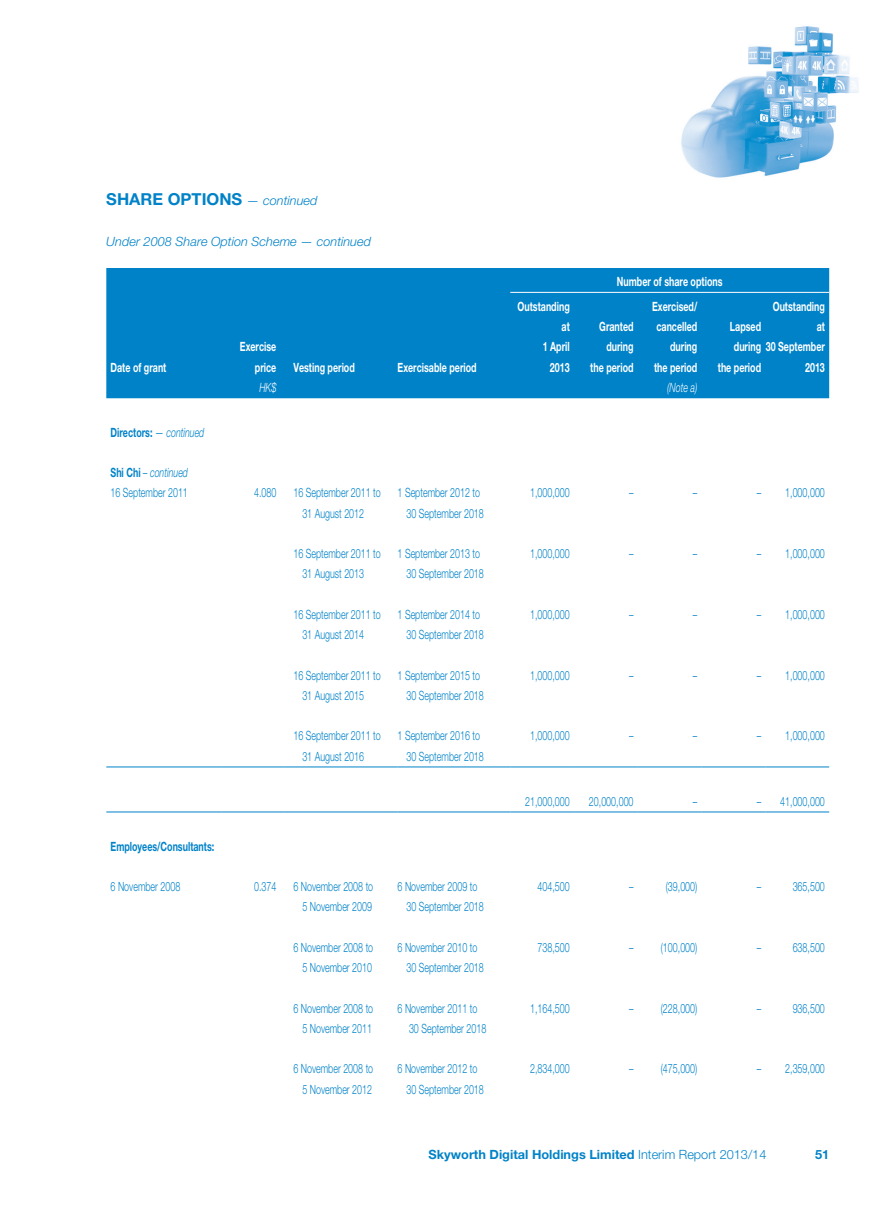
<style>
.page{position:relative;width:893px;height:1212px;background:#fff}
.page>*{position:absolute;margin:0;border:0;box-sizing:border-box;transform-origin:0 0}
.t1{font:700 16.5px "Helvetica Neue LT Std";color:#0082c8}
.t2{font:300 12.75px/20.2px "Helvetica Neue LT Std";color:#0082c8;scale:.7 1}
.t3{font:700 12.75px/20.2px "Helvetica Neue LT Std";color:#fff;text-align:right;scale:.7 1}
.t4{font:700 12.75px "Helvetica Neue LT Std";color:#0082c8}
.t5{font:700 12.75px "Helvetica Neue LT Std";color:#0082c8;scale:.7 1}
.t6{font:italic 300 12.75px "Helvetica Neue LT Std";color:#0082c8}
.t7{font:italic 300 12.75px "Helvetica Neue LT Std";color:#fff;scale:.7 1}
.s1{font-weight:300;font-style:italic;font-size:12.75px}
.s2{font-weight:300;font-style:italic}
.s3{font-weight:700}
.s4{font-style:italic}
.s5{font-weight:300}
</style>
<div class="page">
<img style="left:106px;top:26px;width:753px;height:787px">
<div style="left:106px;top:268px;width:723px;height:130px;background:#0082c8"></div>
<hr style="left:510px;top:292px;width:319px;height:1px;background:#fff">
<hr style="left:106px;top:766px;width:115px;height:1px;background:#0082c8">
<hr style="left:221px;top:766px;width:64px;height:1px;background:#0082c8">
<hr style="left:285px;top:766px;width:113px;height:1px;background:#0082c8">
<hr style="left:398px;top:766px;width:112px;height:1px;background:#0082c8">
<hr style="left:510px;top:766px;width:64px;height:1px;background:#0082c8">
<hr style="left:574px;top:766px;width:64px;height:1px;background:#0082c8">
<hr style="left:638px;top:766px;width:64px;height:1px;background:#0082c8">
<hr style="left:702px;top:766px;width:63px;height:1px;background:#0082c8">
<hr style="left:765px;top:766px;width:64px;height:1px;background:#0082c8">
<hr style="left:106px;top:811px;width:115px;height:1px;background:#0082c8">
<hr style="left:221px;top:811px;width:64px;height:1px;background:#0082c8">
<hr style="left:285px;top:811px;width:113px;height:1px;background:#0082c8">
<hr style="left:398px;top:811px;width:112px;height:1px;background:#0082c8">
<hr style="left:510px;top:811px;width:64px;height:1px;background:#0082c8">
<hr style="left:574px;top:811px;width:64px;height:1px;background:#0082c8">
<hr style="left:638px;top:811px;width:64px;height:1px;background:#0082c8">
<hr style="left:702px;top:811px;width:63px;height:1px;background:#0082c8">
<hr style="left:765px;top:811px;width:64px;height:1px;background:#0082c8">
<p class="t1" style="left:106px;top:189px;width:213px">SHARE OPTIONS <span class="s1">— continued</span></p>
<p class="t6" style="left:106px;top:233px;width:266px">Under 2008 Share Option Scheme — continued</p>
<p class="t3" style="left:111px;top:357px;width:81px">Date of grant</p>
<p class="t3" style="left:240px;top:336px;width:54px">Exercise price</p>
<p class="t3" style="left:293px;top:357px;width:89px">Vesting period</p>
<p class="t3" style="left:398px;top:357px;width:115px">Exercisable period</p>
<p class="t3" style="left:518px;top:296px;width:76px">Outstanding at<br>1 April<br>2013</p>
<p class="t3" style="left:617px;top:271px;width:152px">Number of share options</p>
<p class="t3" style="left:590px;top:316px;width:63px">Granted during the period</p>
<p class="t3" style="left:652px;top:296px;width:66px">Exercised/ cancelled during<br>the period</p>
<p class="t3" style="left:773px;top:296px;width:76px">Outstanding at</p>
<p class="t3" style="left:805px;top:357px;width:30px">2013</p>
<p class="t3" style="left:730px;top:316px;width:46px">Lapsed</p>
<p class="t3" style="left:734px;top:336px;width:132px">during 30 September</p>
<p class="t3" style="left:718px;top:357px;width:63px">the period</p>
<p class="t5" style="left:111px;top:424px;width:136px">Directors: <span class="s2">— continued</span></p>
<p class="t2" style="left:111px;top:462px;width:112px"><span class="s3">Shi Chi</span> <span class="s4">– continued<br></span>16 September 2011</p>
<p class="t7" style="left:259px;top:380px;width:26px">HK$</p>
<p class="t7" style="left:667px;top:380px;width:45px">(Note a)</p>
<p class="t2" style="left:254px;top:482px;width:33px">4.080</p>
<p class="t2" style="left:302px;top:482px;width:114px;text-indent:-9px">16 September 2011 to<br>31 August 2012</p>
<p class="t2" style="left:398px;top:482px;width:125px;text-align:right">1 September 2012 to<br>30 September 2018</p>
<p class="t2" style="left:530px;top:482px;width:58px">1,000,000</p>
<p class="t2" style="left:629px;top:482px;width:8px">–</p>
<p class="t2" style="left:693px;top:482px;width:8px">–</p>
<p class="t2" style="left:757px;top:482px;width:99px">– 1,000,000</p>
<p class="t2" style="left:302px;top:543px;width:114px;text-indent:-9px">16 September 2011 to<br>31 August 2013</p>
<p class="t2" style="left:398px;top:543px;width:125px;text-align:right">1 September 2013 to<br>30 September 2018</p>
<p class="t2" style="left:530px;top:543px;width:58px">1,000,000</p>
<p class="t2" style="left:629px;top:543px;width:8px">–</p>
<p class="t2" style="left:693px;top:543px;width:8px">–</p>
<p class="t2" style="left:757px;top:543px;width:99px">– 1,000,000</p>
<p class="t2" style="left:302px;top:604px;width:114px;text-indent:-9px">16 September 2011 to<br>31 August 2014</p>
<p class="t2" style="left:398px;top:604px;width:125px;text-align:right">1 September 2014 to<br>30 September 2018</p>
<p class="t2" style="left:530px;top:604px;width:58px">1,000,000</p>
<p class="t2" style="left:629px;top:604px;width:8px">–</p>
<p class="t2" style="left:693px;top:604px;width:8px">–</p>
<p class="t2" style="left:757px;top:604px;width:99px">– 1,000,000</p>
<p class="t2" style="left:302px;top:665px;width:114px;text-indent:-9px">16 September 2011 to<br>31 August 2015</p>
<p class="t2" style="left:398px;top:665px;width:125px;text-align:right">1 September 2015 to<br>30 September 2018</p>
<p class="t2" style="left:530px;top:665px;width:58px">1,000,000</p>
<p class="t2" style="left:629px;top:665px;width:8px">–</p>
<p class="t2" style="left:693px;top:665px;width:8px">–</p>
<p class="t2" style="left:757px;top:665px;width:99px">– 1,000,000</p>
<p class="t2" style="left:302px;top:725px;width:114px;text-indent:-9px">16 September 2011 to<br>31 August 2016</p>
<p class="t2" style="left:398px;top:725px;width:125px;text-align:right">1 September 2016 to<br>30 September 2018</p>
<p class="t2" style="left:530px;top:725px;width:58px">1,000,000</p>
<p class="t2" style="left:629px;top:725px;width:8px">–</p>
<p class="t2" style="left:693px;top:725px;width:8px">–</p>
<p class="t2" style="left:757px;top:725px;width:99px">– 1,000,000</p>
<p class="t2" style="left:525px;top:791px;width:65px">21,000,000</p>
<p class="t2" style="left:589px;top:791px;width:65px">20,000,000</p>
<p class="t2" style="left:693px;top:791px;width:8px">–</p>
<p class="t2" style="left:757px;top:791px;width:99px">– 41,000,000</p>
<p class="t5" style="left:111px;top:838px;width:150px">Employees/Consultants:</p>
<p class="t2" style="left:111px;top:876px;width:101px">6 November 2008</p>
<p class="t2" style="left:254px;top:876px;width:33px">0.374</p>
<p class="t2" style="left:293px;top:876px;width:116px;text-align:right">6 November 2008 to<br>5 November 2009</p>
<p class="t2" style="left:406px;top:876px;width:112px;text-indent:-9px">6 November 2009 to<br>30 September 2018</p>
<p class="t2" style="left:538px;top:876px;width:48px">404,500</p>
<p class="t2" style="left:629px;top:876px;width:8px">–</p>
<p class="t2" style="left:666px;top:876px;width:47px">(39,000)</p>
<p class="t2" style="left:757px;top:876px;width:8px">–</p>
<p class="t2" style="left:793px;top:876px;width:48px">365,500</p>
<p class="t2" style="left:293px;top:937px;width:116px;text-align:right">6 November 2008 to<br>5 November 2010</p>
<p class="t2" style="left:406px;top:937px;width:112px;text-indent:-9px">6 November 2010 to<br>30 September 2018</p>
<p class="t2" style="left:538px;top:937px;width:48px">738,500</p>
<p class="t2" style="left:629px;top:937px;width:99px">– (100,000)</p>
<p class="t2" style="left:757px;top:937px;width:8px">–</p>
<p class="t2" style="left:793px;top:937px;width:48px">638,500</p>
<p class="t2" style="left:293px;top:998px;width:116px;text-align:right">6 November 2008 to<br>5 November 2011</p>
<p class="t2" style="left:409px;top:998px;width:112px;text-indent:-11px">6 November 2011 to<br>30 September 2018</p>
<p class="t2" style="left:530px;top:998px;width:58px">1,164,500</p>
<p class="t2" style="left:629px;top:998px;width:99px">– (228,000)</p>
<p class="t2" style="left:757px;top:998px;width:8px">–</p>
<p class="t2" style="left:793px;top:998px;width:48px">936,500</p>
<p class="t2" style="left:293px;top:1058px;width:116px;text-align:right">6 November 2008 to<br>5 November 2012</p>
<p class="t2" style="left:406px;top:1058px;width:112px;text-indent:-9px">6 November 2012 to<br>30 September 2018</p>
<p class="t2" style="left:530px;top:1058px;width:58px">2,834,000</p>
<p class="t2" style="left:629px;top:1058px;width:99px">– (475,000)</p>
<p class="t2" style="left:757px;top:1058px;width:99px">– 2,359,000</p>
<p class="t4" style="left:429px;top:1146px;width:339px">Skyworth Digital Holdings Limited <span class="s5">Interim Report 2013/14</span></p>
<p class="t4" style="left:815px;top:1146px;width:16px">51</p>
</div>
